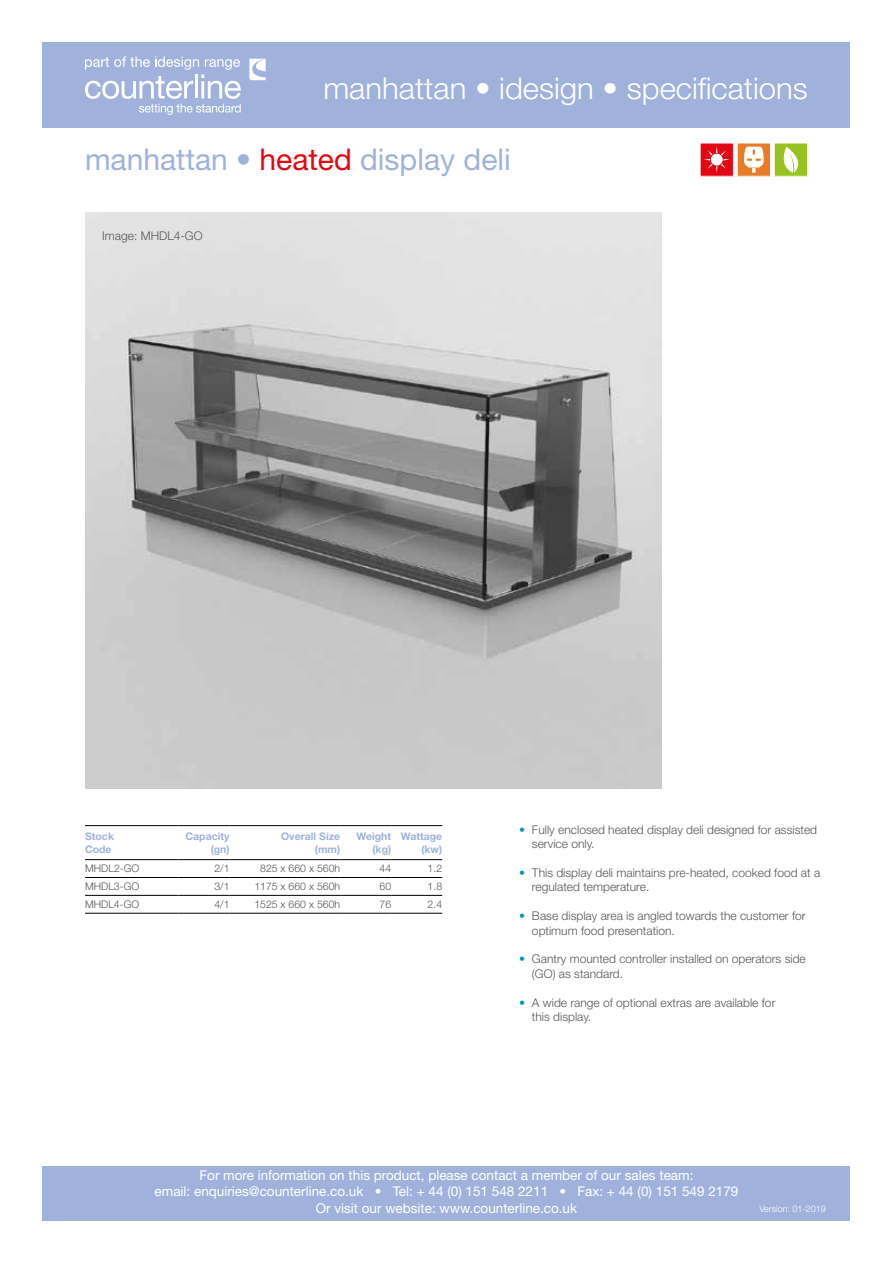
<style>
.page{position:relative;width:893px;height:1263px;background:#fff}
.page>*{position:absolute;margin:0;border:0;box-sizing:border-box;transform-origin:0 0}
.t1{font:300 30px "Helvetica Neue LT Std";color:#fff;scale:1.04 1}
.t2{font:30px "Helvetica Neue LT Std";color:#a0b2dc}
.t3{font:13.5px/16.5px "Helvetica Neue LT Std";color:#fff;text-align:center}
.t4{font:300 12px/14.4px "Helvetica Neue LT Std";color:#575756}
.t5{font:300 10.5px "Helvetica Neue LT Std";color:#575756}
.t6{font:700 10.5px/12.6px "Helvetica Neue LT Std";color:#a0b2dc;text-align:right}
.t7{font:300 9px "Helvetica Neue LT Std";color:#fff}
.s1{color:#e30613}
.s2{color:#009ba4}
</style>
<div class="page">
<div style="left:43px;top:43px;width:807px;height:85px;background:#a0b2dc"></div>
<svg style="left:249px;top:59px;width:17px;height:21px"></svg>
<svg style="left:85px;top:56px;width:156px;height:59px"></svg>
<img style="left:85px;top:213px;width:576px;height:576px">
<div style="left:43px;top:1165px;width:807px;height:55px;background:#a0b2dc"></div>
<div style="left:700px;top:143px;width:33px;height:33px;background:#e30613"></div>
<svg style="left:704px;top:147px;width:26px;height:26px"></svg>
<div style="left:700px;top:143px;width:34px;height:34px;border:1px solid #fff"></div>
<div style="left:737px;top:143px;width:33px;height:33px;background:#e97c26"></div>
<svg style="left:744px;top:147px;width:20px;height:26px"></svg>
<div style="left:737px;top:143px;width:34px;height:34px;border:1px solid #fff"></div>
<div style="left:774px;top:143px;width:33px;height:33px;background:#98c21d"></div>
<svg style="left:783px;top:147px;width:16px;height:26px"></svg>
<div style="left:774px;top:143px;width:34px;height:34px;border:1px solid #fff"></div>
<hr style="left:85px;top:825px;width:94px;height:1px;background:#000">
<hr style="left:179px;top:825px;width:51px;height:1px;background:#000">
<hr style="left:230px;top:825px;width:110px;height:1px;background:#000">
<hr style="left:340px;top:825px;width:51px;height:1px;background:#000">
<hr style="left:391px;top:825px;width:51px;height:1px;background:#000">
<hr style="left:85px;top:859px;width:94px;height:1px;background:#000">
<hr style="left:179px;top:859px;width:51px;height:1px;background:#000">
<hr style="left:230px;top:859px;width:110px;height:1px;background:#000">
<hr style="left:340px;top:859px;width:51px;height:1px;background:#000">
<hr style="left:391px;top:859px;width:51px;height:1px;background:#000">
<hr style="left:85px;top:877px;width:94px;height:1px;background:#000">
<hr style="left:179px;top:877px;width:51px;height:1px;background:#000">
<hr style="left:230px;top:877px;width:110px;height:1px;background:#000">
<hr style="left:340px;top:877px;width:51px;height:1px;background:#000">
<hr style="left:391px;top:877px;width:51px;height:1px;background:#000">
<hr style="left:85px;top:895px;width:94px;height:1px;background:#000">
<hr style="left:179px;top:895px;width:51px;height:1px;background:#000">
<hr style="left:230px;top:895px;width:110px;height:1px;background:#000">
<hr style="left:340px;top:895px;width:51px;height:1px;background:#000">
<hr style="left:391px;top:895px;width:51px;height:1px;background:#000">
<hr style="left:85px;top:913px;width:94px;height:1px;background:#000">
<hr style="left:179px;top:913px;width:51px;height:1px;background:#000">
<hr style="left:230px;top:913px;width:110px;height:1px;background:#000">
<hr style="left:340px;top:913px;width:51px;height:1px;background:#000">
<hr style="left:391px;top:913px;width:51px;height:1px;background:#000">
<h1 class="t1" style="left:323px;top:70px;width:467px">manhattan • idesign • specifications</h1>
<h1 class="t2" style="left:85px;top:142px;width:427px">manhattan • <span class="s1">heated</span> display deli</h1>
<p class="t4" style="left:102px;top:228px;width:102px">Image: MHDL4-GO</p>
<p class="t6" style="left:85px;top:830px;width:30px;text-align:left">Stock<br>Code</p>
<p class="t6" style="left:185px;top:830px;width:46px">Capacity (gn)</p>
<p class="t6" style="left:281px;top:830px;width:61px">Overall Size (mm)</p>
<p class="t6" style="left:357px;top:830px;width:36px">Weight (kg)</p>
<p class="t6" style="left:401px;top:830px;width:43px">Wattage (kw)</p>
<p class="t5" style="left:85px;top:862px;width:56px">MHDL2-GO</p>
<p class="t5" style="left:214px;top:862px;width:17px">2/1</p>
<p class="t5" style="left:260px;top:862px;width:81px">825 x 660 x 560h</p>
<p class="t5" style="left:379px;top:862px;width:13px">44</p>
<p class="t5" style="left:428px;top:862px;width:16px">1.2</p>
<p class="t5" style="left:85px;top:880px;width:56px">MHDL3-GO</p>
<p class="t5" style="left:214px;top:880px;width:17px">3/1</p>
<p class="t5" style="left:254px;top:880px;width:87px">1175 x 660 x 560h</p>
<p class="t5" style="left:379px;top:880px;width:13px">60</p>
<p class="t5" style="left:428px;top:880px;width:16px">1.8</p>
<p class="t5" style="left:85px;top:898px;width:56px">MHDL4-GO</p>
<p class="t5" style="left:214px;top:898px;width:17px">4/1</p>
<p class="t5" style="left:254px;top:898px;width:87px">1525 x 660 x 560h</p>
<p class="t5" style="left:379px;top:898px;width:13px">76</p>
<p class="t5" style="left:428px;top:898px;width:16px">2.4</p>
<p class="t4" style="left:532px;top:822px;width:287px;text-indent:-13px"><span class="s2">•</span> Fully enclosed heated display deli designed for assisted service only.</p>
<p class="t4" style="left:532px;top:865px;width:290px;text-indent:-13px"><span class="s2">•</span> This display deli maintains pre-heated, cooked food at a regulated temperature.</p>
<p class="t4" style="left:532px;top:908px;width:275px;text-indent:-13px"><span class="s2">•</span> Base display area is angled towards the customer for optimum food presentation.</p>
<p class="t4" style="left:532px;top:952px;width:275px;text-indent:-13px"><span class="s2">•</span> Gantry mounted controller installed on operators side (GO) as standard.</p>
<p class="t4" style="left:532px;top:995px;width:245px;text-indent:-13px"><span class="s2">•</span> A wide range of optional extras are available for this display.</p>
<p class="t3" style="left:155px;top:1166px;width:585px">For more information on this product, please contact a member of our sales team:<br>email: enquiries@counterline.co.uk • Tel: + 44 (0) 151 548 2211 • Fax: + 44 (0) 151 549 2179<br>Or visit our website: www.counterline.co.uk</p>
<p class="t7" style="left:759px;top:1203px;width:68px">Version: 01-2019</p>
</div>
